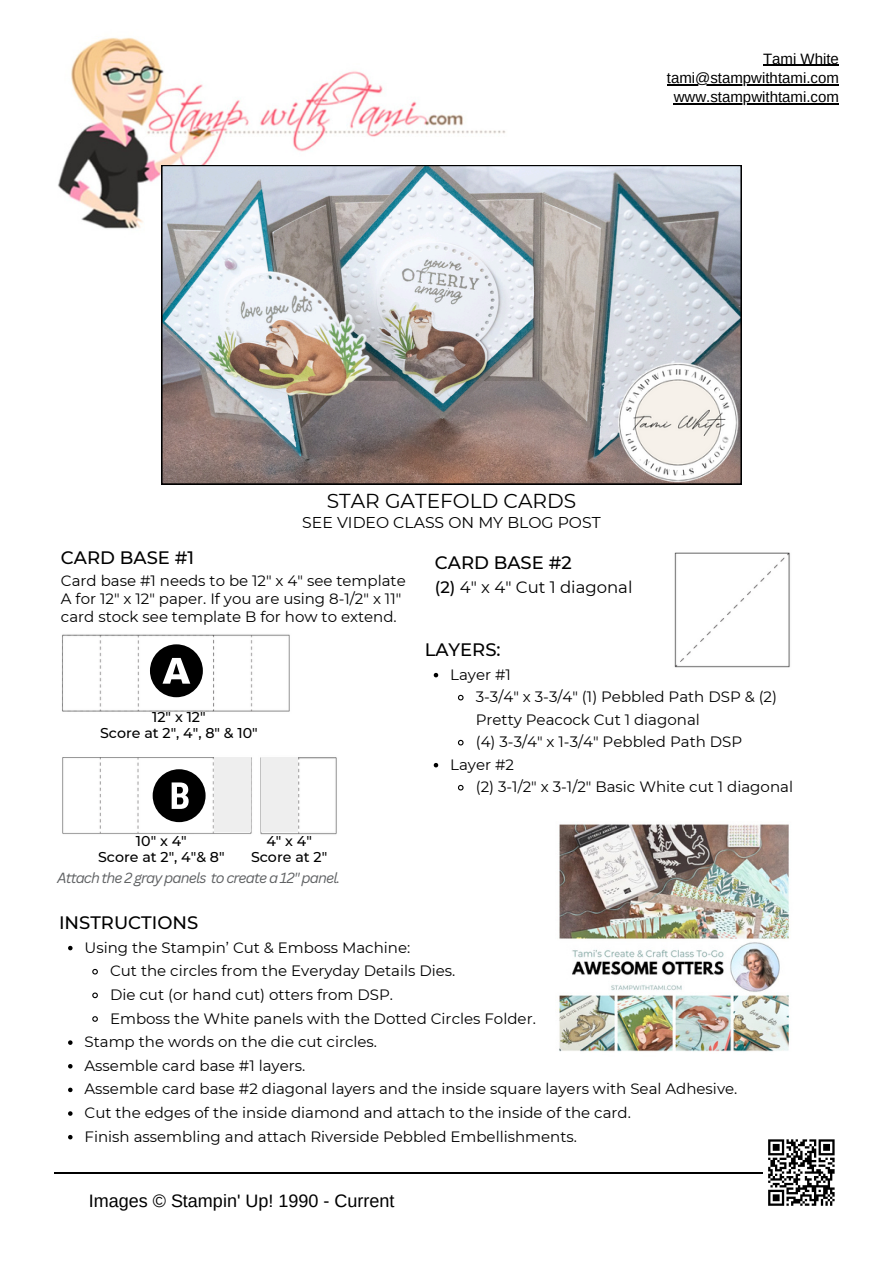
<style>
.page{position:relative;width:894px;height:1264px;background:#fff}
.page>*{position:absolute;margin:0;border:0;box-sizing:border-box;transform-origin:0 0}
.t1{font:20.1px "Montserrat";color:#000}
.t2{font:500 18px "Montserrat";color:#000}
.t3{font:18px "Arimo";color:#000}
.t4{font:16.5px "Montserrat";color:#000}
.t5{font:15.6px "Montserrat";color:#000}
.t6{font:15px/18px "Montserrat";color:#000}
.t7{font:15px "Arimo";color:#000}
.t8{font:500 14.25px/15.8px "Montserrat";color:#000;text-align:center}
.t9{font:italic 14.25px "Canva Sans";letter-spacing:-.065em;color:#606264}
.s1{font-weight:500}
</style>
<div class="page">
<img style="left:58px;top:37px;width:448px;height:192px">
<img style="left:161px;top:165px;width:580px;height:319px">
<img style="left:594px;top:339px;width:148px;height:146px">
<img style="left:62px;top:634px;width:228px;height:78px">
<svg style="left:150px;top:644px;width:53px;height:53px"></svg>
<img style="left:62px;top:757px;width:275px;height:78px">
<svg style="left:153px;top:769px;width:52px;height:53px"></svg>
<svg style="left:215px;top:823px;width:35px;height:7px"></svg>
<div style="left:214px;top:758px;width:36px;height:65px;background:#eee"></div>
<svg style="left:262px;top:823px;width:35px;height:7px"></svg>
<div style="left:262px;top:758px;width:36px;height:65px;background:#eee"></div>
<img style="left:674px;top:552px;width:116px;height:116px">
<svg style="left:68px;top:945px;width:5px;height:5px"></svg>
<svg style="left:92px;top:968px;width:6px;height:7px"></svg>
<svg style="left:92px;top:992px;width:6px;height:7px"></svg>
<svg style="left:92px;top:1016px;width:6px;height:6px"></svg>
<svg style="left:68px;top:1040px;width:5px;height:4px"></svg>
<svg style="left:68px;top:1064px;width:5px;height:4px"></svg>
<svg style="left:68px;top:1087px;width:5px;height:5px"></svg>
<svg style="left:68px;top:1111px;width:5px;height:4px"></svg>
<svg style="left:54px;top:1134px;width:781px;height:72px"></svg>
<img style="left:559px;top:824px;width:230px;height:228px">
<hr style="left:762px;top:65px;width:76px;height:1px;background:#000">
<hr style="left:666px;top:84px;width:172px;height:1px;background:#000">
<hr style="left:673px;top:103px;width:165px;height:1px;background:#000">
<svg style="left:433px;top:673px;width:5px;height:4px"></svg>
<svg style="left:457px;top:694px;width:7px;height:7px"></svg>
<svg style="left:457px;top:739px;width:7px;height:7px"></svg>
<svg style="left:433px;top:763px;width:5px;height:4px"></svg>
<svg style="left:458px;top:784px;width:6px;height:7px"></svg>
<p class="t7" style="left:762px;top:50px;width:77px">Tami White</p>
<h4 class="t7" style="left:666px;top:69px;width:173px">tami@stampwithtami.com</h4>
<p class="t7" style="left:673px;top:88px;width:166px">www.stampwithtami.com</p>
<p class="t1" style="left:327px;top:488px;width:251px">STAR GATEFOLD CARDS</p>
<p class="t5" style="left:302px;top:513px;width:300px">SEE VIDEO CLASS ON MY BLOG POST</p>
<h1 class="t2" style="left:61px;top:547px;width:135px">CARD BASE #1</h1>
<p class="t6" style="left:61px;top:571px;width:346px">Card base #1 needs to be 12" x 4" see template<br>A for 12" x 12" paper. If you are using 8-1/2" x 11" card stock see template B for how to extend.</p>
<p class="t2" style="left:435px;top:551px;width:138px">CARD BASE #2</p>
<p class="t4" style="left:435px;top:576px;width:199px"><span class="s1">(2)</span> 4" x 4" Cut 1 diagonal</p>
<p class="t8" style="left:100px;top:708px;width:159px">12" x 12"<br>Score at 2", 4", 8" &amp; 10"</p>
<p class="t8" style="left:98px;top:832px;width:128px">10" x 4"<br>Score at 2", 4"&amp; 8"</p>
<p class="t8" style="left:251px;top:832px;width:78px">4" x 4"<br>Score at 2"</p>
<p class="t9" style="left:57px;top:867px;width:285px">Attach the 2 gray panels to create a 12" panel.</p>
<p class="t2" style="left:424px;top:638px;width:77px">LAYERS:</p>
<p class="t6" style="left:450px;top:665px;width:62px">Layer #1</p>
<p class="t6" style="left:475px;top:685px;width:303px;line-height:22.5px">3-3/4" x 3-3/4" (1) Pebbled Path DSP &amp; (2)<br>Pretty Peacock Cut 1 diagonal</p>
<h4 class="t6" style="left:475px;top:732px;width:268px">(4) 3-3/4" x 1-3/4" Pebbled Path DSP</h4>
<h4 class="t6" style="left:450px;top:755px;width:65px">Layer #2</h4>
<p class="t6" style="left:475px;top:777px;width:319px">(2) 3-1/2" x 3-1/2" Basic White cut 1 diagonal</p>
<p class="t2" style="left:59px;top:911px;width:141px">INSTRUCTIONS</p>
<p class="t6" style="left:84px;top:938px;width:327px">Using the Stampin’ Cut &amp; Emboss Machine:</p>
<p class="t6" style="left:110px;top:961px;width:347px">Cut the circles from the Everyday Details Dies.</p>
<h2 class="t6" style="left:110px;top:985px;width:284px">Die cut (or hand cut) otters from DSP.</h2>
<h1 class="t6" style="left:110px;top:1009px;width:427px">Emboss the White panels with the Dotted Circles Folder.</h1>
<p class="t6" style="left:84px;top:1032px;width:294px">Stamp the words on the die cut circles.</p>
<p class="t6" style="left:84px;top:1056px;width:222px">Assemble card base #1 layers.</p>
<p class="t6" style="left:84px;top:1079px;width:654px">Assemble card base #2 diagonal layers and the inside square layers with Seal Adhesive.</p>
<p class="t6" style="left:84px;top:1103px;width:547px">Cut the edges of the inside diamond and attach to the inside of the card.</p>
<p class="t6" style="left:84px;top:1127px;width:494px">Finish assembling and attach Riverside Pebbled Embellishments.</p>
<p class="t3" style="left:89px;top:1190px;width:307px">Images © Stampin' Up! 1990 - Current</p>
</div>
